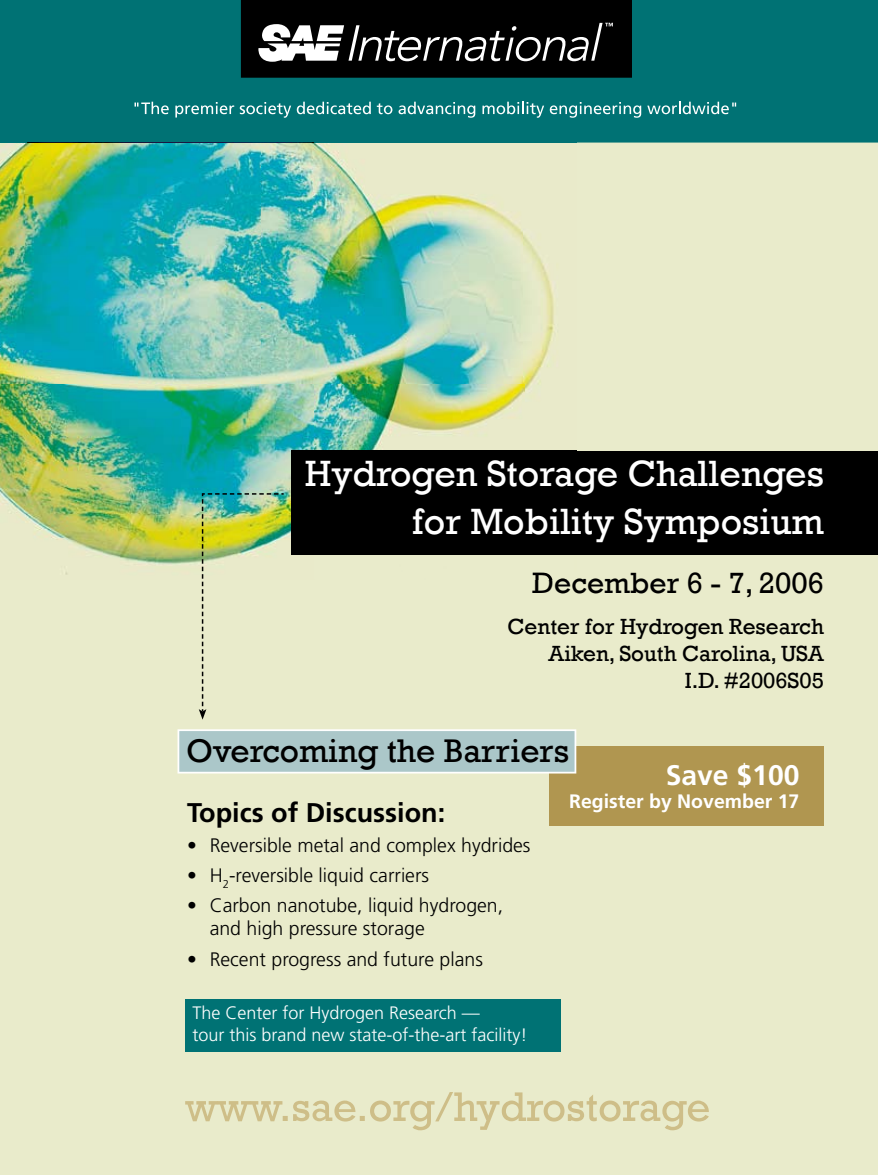
<style>
.page{position:relative;width:878px;height:1175px;background:#fff}
.page>*{position:absolute;margin:0;border:0;box-sizing:border-box;transform-origin:0 0}
.t1{font:37.5px/48px "Rockwell";color:#fff;text-align:right}
.t2{font:33.6px "Rockwell";color:#000}
.t3{font:30px "Rockwell";color:#000}
.t4{font:700 28.35px "Frutiger";color:#fff}
.t5{font:700 27px "Frutiger";color:#000}
.t6{font:22.5px/27px "Rockwell";color:#000;text-align:right}
.t7{font:300 19.5px/23.4px "Frutiger";color:#000}
.t8{font:700 19.5px "Frutiger";color:#fff}
.t9{font:300 18px/21.6px "Frutiger";color:#fff}
</style>
<div class="page">
<div style="left:0;top:0;width:878px;height:1174px;background:#e9ebcb"></div>
<div style="left:185px;top:999px;width:375px;height:53px;background:#007274"></div>
<svg style="left:0;top:0;width:878px;height:143px;background:#005f61"></svg>
<svg style="left:258px;top:23px;width:355px;height:39px;background:#4a4a4a"></svg>
<svg style="left:134px;top:102px;width:35px;height:12px"></svg>
<svg style="left:175px;top:102px;width:59px;height:15px"></svg>
<svg style="left:240px;top:102px;width:51px;height:16px"></svg>
<svg style="left:297px;top:102px;width:74px;height:12px"></svg>
<svg style="left:377px;top:103px;width:15px;height:11px"></svg>
<svg style="left:398px;top:102px;width:77px;height:16px"></svg>
<svg style="left:482px;top:102px;width:159px;height:16px;background:#399193"></svg>
<svg style="left:647px;top:102px;width:89px;height:12px"></svg>
<svg style="left:185px;top:1092px;width:523px;height:38px"></svg>
<div style="left:550px;top:746px;width:274px;height:79px;background:#b09650"></div>
<svg style="left:177px;top:729px;width:399px;height:44px;background:#b1cbcd"></svg>
<img style="left:0;top:143px;width:524px;height:242px">
<img style="left:524px;top:234px;width:52px;height:217px">
<img style="left:0;top:385px;width:314px;height:190px">
<img style="left:314px;top:385px;width:210px;height:66px">
<img style="left:314px;top:554px;width:262px;height:1px">
<img style="left:532px;top:572px;width:33px;height:7px">
<img style="left:0;top:142px;width:576px;height:1px">
<div style="left:576px;top:451px;width:302px;height:103px;background:#000"></div>
<div style="left:291px;top:451px;width:285px;height:103px;background:#000"></div>
<img style="left:199px;top:493px;width:85px;height:226px">
<h1 class="t1" style="left:305px;top:450px;width:520px">Hydrogen Storage Challenges for Mobility Symposium</h1>
<h3 class="t3" style="left:532px;top:565px;width:293px">December 6 - 7, 2006</h3>
<p class="t6" style="left:507px;top:613px;width:318px">Center for Hydrogen Research<br>Aiken, South Carolina, USA<br>I.D. #2006S05</p>
<h2 class="t2" style="left:186px;top:731px;width:384px">Overcoming the Barriers</h2>
<h3 class="t4" style="left:665px;top:758px;width:135px">Save $100</h3>
<p class="t8" style="left:569px;top:790px;width:232px">Register by November 17</p>
<h3 class="t5" style="left:187px;top:796px;width:259px">Topics of Discussion:</h3>
<p class="t7" style="left:187px;top:833px;width:345px">• Reversible metal and complex hydrides</p>
<p class="t7" style="left:187px;top:863px;width:243px">• H<sub>2</sub>-reversible liquid carriers</p>
<p class="t7" style="left:210px;top:893px;width:295px;text-indent:-22px">• Carbon nanotube, liquid hydrogen, and high pressure storage</p>
<p class="t7" style="left:187px;top:947px;width:297px">• Recent progress and future plans</p>
<p class="t9" style="left:192px;top:1002px;width:336px">The Center for Hydrogen Research —<br>tour this brand new state-of-the-art facility!</p>
</div>
